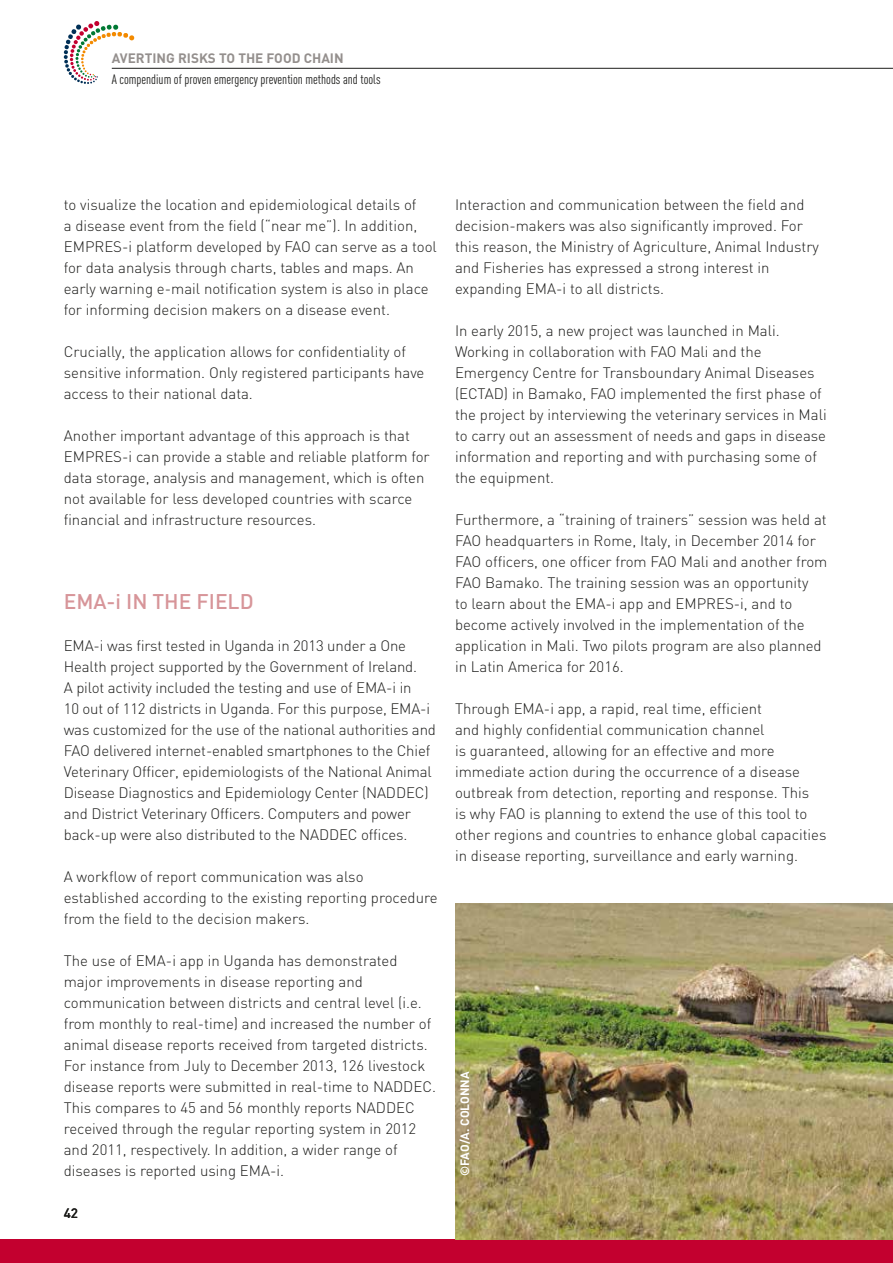
<style>
.page{position:relative;width:893px;height:1263px;background:#fff}
.page>*{position:absolute;margin:0;border:0;box-sizing:border-box;transform-origin:0 0}
.t1{font:500 21px "DIN";color:#d79599}
.t2{font:300 15px/21px "DIN";color:#1d1d1b}
.t3{font:13.5px "DIN Cond";color:#1d1d1b}
.t4{font:700 13.5px "DIN";color:#948f8d}
.t5{font:500 13.5px "DIN";color:#1d1d1b}
.t6{font:700 12px "DIN";color:#fff}
</style>
<div class="page">
<hr style="left:112px;top:68px;width:781px;height:1px;background:#1d1d1b">
<svg style="left:64px;top:21px;width:70px;height:63px"></svg>
<div style="left:0;top:1239px;width:893px;height:24px;background:#c3002f"></div>
<img style="left:455px;top:903px;width:438px;height:336px">
<p class="t4" style="left:112px;top:49px;width:233px">AVERTING RISKS TO THE FOOD CHAIN</p>
<p class="t3" style="left:112px;top:71px;width:270px">A compendium of proven emergency prevention methods and tools</p>
<p class="t2" style="left:64px;top:194px;width:375px">to visualize the location and epidemiological details of<br>a disease event from the field (“near me”). In addition, EMPRES-i platform developed by FAO can serve as a tool for data analysis through charts, tables and maps. An early warning e-mail notification system is also in place for informing decision makers on a disease event.</p>
<p class="t2" style="left:64px;top:341px;width:362px">Crucially, the application allows for confidentiality of sensitive information. Only registered participants have access to their national data.</p>
<p class="t2" style="left:64px;top:425px;width:367px">Another important advantage of this approach is that EMPRES-i can provide a stable and reliable platform for data storage, analysis and management, which is often not available for less developed countries with scarce financial and infrastructure resources.</p>
<h1 class="t1" style="left:64px;top:588px;width:191px">EMA-i IN THE FIELD</h1>
<p class="t2" style="left:64px;top:635px;width:374px">EMA-i was first tested in Uganda in 2013 under a One Health project supported by the Government of Ireland.<br>A pilot activity included the testing and use of EMA-i in<br>10 out of 112 districts in Uganda. For this purpose, EMA-i was customized for the use of the national authorities and FAO delivered internet-enabled smartphones to the Chief Veterinary Officer, epidemiologists of the National Animal Disease Diagnostics and Epidemiology Center (NADDEC) and District Veterinary Officers. Computers and power back-up were also distributed to the NADDEC offices.</p>
<p class="t2" style="left:64px;top:866px;width:375px">A workflow of report communication was also established according to the existing reporting procedure from the field to the decision makers.</p>
<p class="t2" style="left:64px;top:950px;width:374px">The use of EMA-i app in Uganda has demonstrated major improvements in disease reporting and communication between districts and central level (i.e. from monthly to real-time) and increased the number of animal disease reports received from targeted districts.<br>For instance from July to December 2013, 126 livestock disease reports were submitted in real-time to NADDEC.<br>This compares to 45 and 56 monthly reports NADDEC received through the regular reporting system in 2012 and 2011, respectively. In addition, a wider range of diseases is reported using EMA-i.</p>
<p class="t5" style="left:64px;top:1205px;width:16px">42</p>
<p class="t2" style="left:455px;top:194px;width:365px">Interaction and communication between the field and decision-makers was also significantly improved. For this reason, the Ministry of Agriculture, Animal Industry and Fisheries has expressed a strong interest in expanding EMA-i to all districts.</p>
<p class="t2" style="left:455px;top:320px;width:373px">In early 2015, a new project was launched in Mali.<br>Working in collaboration with FAO Mali and the Emergency Centre for Transboundary Animal Diseases (ECTAD) in Bamako, FAO implemented the first phase of the project by interviewing the veterinary services in Mali to carry out an assessment of needs and gaps in disease information and reporting and with purchasing some of the equipment.</p>
<p class="t2" style="left:455px;top:509px;width:374px">Furthermore, a “training of trainers” session was held at FAO headquarters in Rome, Italy, in December 2014 for FAO officers, one officer from FAO Mali and another from FAO Bamako. The training session was an opportunity<br>to learn about the EMA-i app and EMPRES-i, and to become actively involved in the implementation of the application in Mali. Two pilots program are also planned in Latin America for 2016.</p>
<p class="t2" style="left:455px;top:698px;width:373px">Through EMA-i app, a rapid, real time, efficient<br>and highly confidential communication channel<br>is guaranteed, allowing for an effective and more immediate action during the occurrence of a disease outbreak from detection, reporting and response. This<br>is why FAO is planning to extend the use of this tool to other regions and countries to enhance global capacities in disease reporting, surveillance and early warning.</p>
<p class="t6" style="left:457px;top:1176px;width:105px;rotate:-90deg">©FAO/A. COLONNA</p>
</div>
